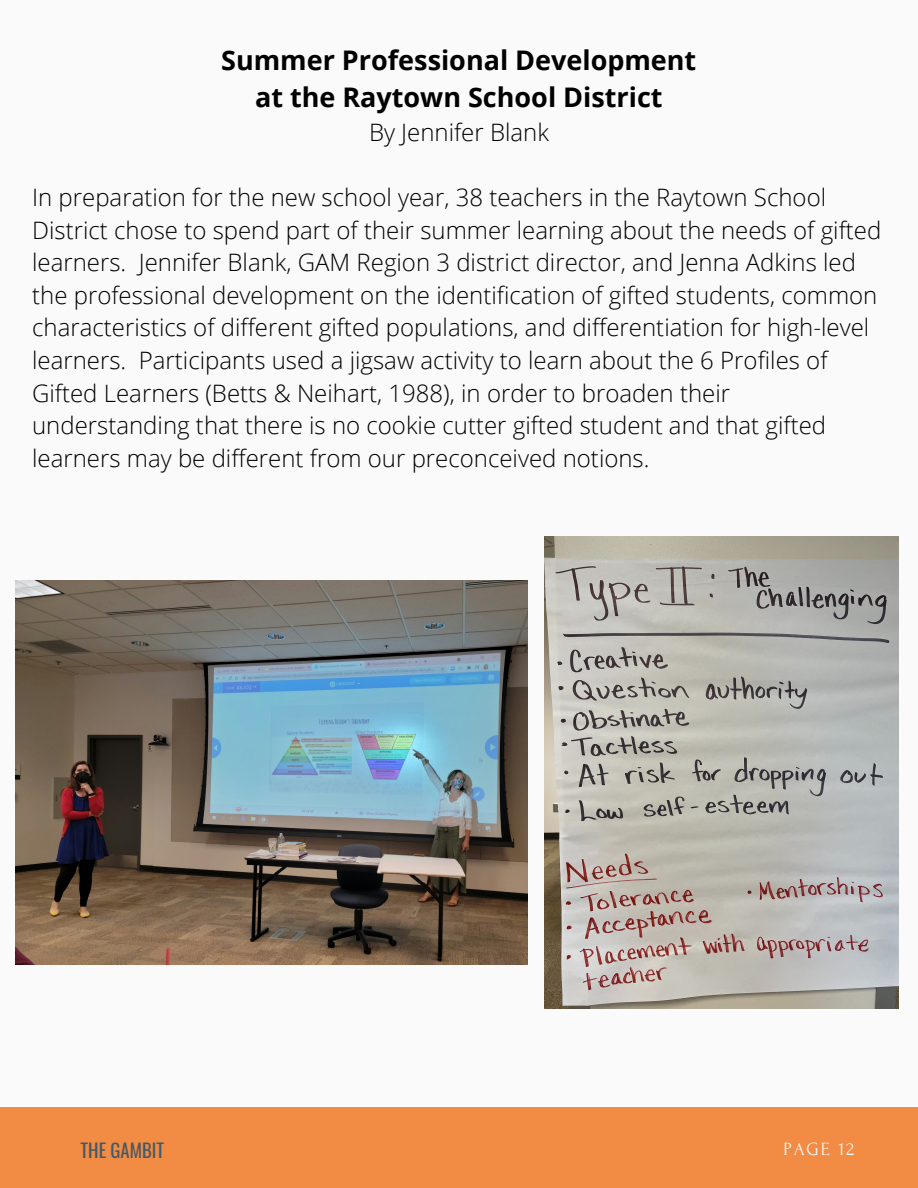
<style>
.page{position:relative;width:918px;height:1188px;background:#fafafa}
.page>*{position:absolute;margin:0;border:0;box-sizing:border-box;transform-origin:0 0}
.t1{font:700 27px/37.2px "Open Sans";color:#000;text-align:center}
.t2{font:300 24px/32.7px "Open Sans";color:#000}
.t3{font:18.6px "Oswald";color:#435967}
.t4{font:18.6px "Forum";letter-spacing:.1em;color:#fafafa}
</style>
<div class="page">
<div style="left:0;top:1107px;width:918px;height:81px;background:#f28b43"></div>
<img style="left:15px;top:581px;width:512px;height:383px">
<img style="left:544px;top:536px;width:355px;height:473px">
<p class="t1" style="left:221px;top:41px;width:477px">Summer Professional Development at the Raytown School District</p>
<p class="t2" style="left:369px;top:115px;width:181px">By Jennifer Blank</p>
<p class="t2" style="left:32px;top:180px;width:851px">In preparation for the new school year, 38 teachers in the Raytown School District chose to spend part of their summer learning about the needs of gifted learners. Jennifer Blank, GAM Region 3 district director, and Jenna Adkins led the professional development on the identification of gifted students, common characteristics of different gifted populations, and differentiation for high-level learners. Participants used a jigsaw activity to learn about the 6 Profiles of Gifted Learners (Betts &amp; Neihart, 1988), in order to broaden their understanding that there is no cookie cutter gifted student and that gifted learners may be different from our preconceived notions.</p>
<p class="t3" style="left:81px;top:1136px;width:85px">THE GAMBIT</p>
<p class="t4" style="left:783px;top:1139px;width:72px">PAGE 12</p>
</div>
